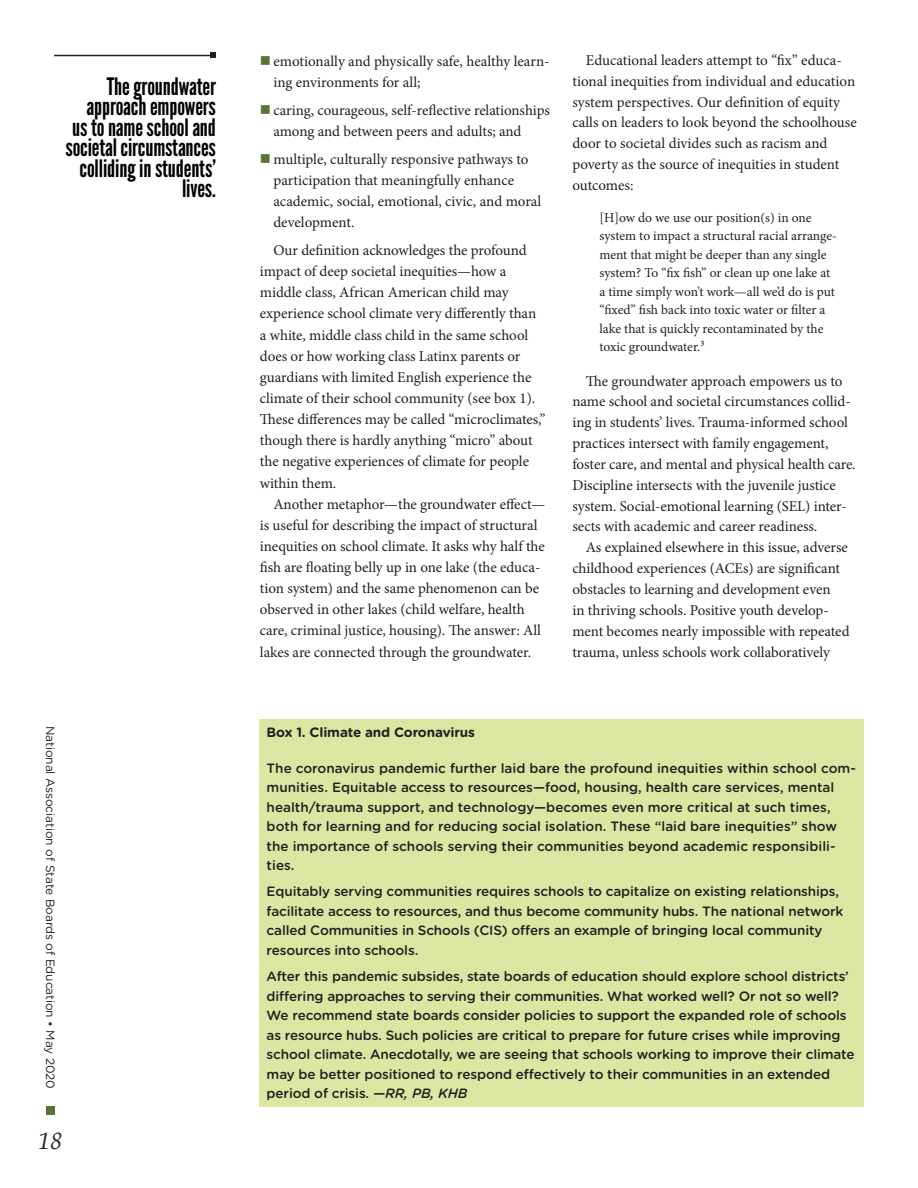
<style>
.page{position:relative;width:918px;height:1188px;background:#fff}
.page>*{position:absolute;margin:0;border:0;box-sizing:border-box;transform-origin:0 0}
.PullQuote{font:24px/20.4px "League Gothic";letter-spacing:-.005em;color:#000;text-align:right}
.t1{font:italic 24px "Palatino";color:#231f20}
.General_Content{font:15px/20.9px "Minion Pro";letter-spacing:-.005em;color:#231f20}
.Bulleted_Text-Basic{font:15px/21px "Minion Pro";color:#231f20}
.Figure_Content{font:500 13.5px/19.5px "Gotham Rounded";letter-spacing:-.01em;color:#231f20}
.Quote_inside_Text{font:13.5px/18.5px "Minion Pro";letter-spacing:-.005em;color:#231f20}
.Figure_Title_Text{font:700 13.5px "Gotham Rounded";letter-spacing:-.01em;color:#231f20}
.t2{font:12px "Gotham Rounded";letter-spacing:-.01em;color:#231f20}
.s1{color:#5a7332}
.s2{font-style:italic}
</style>
<div class="page">
<div style="left:46px;top:1106px;width:9px;height:8px;background:#5a7332"></div>
<div style="left:260px;top:719px;width:604px;height:387px;background:#d9e7a2"></div>
<hr style="left:54px;top:55px;width:159px;height:1px;background:#231f20">
<svg style="left:210px;top:52px;width:6px;height:6px"></svg>
<p class="PullQuote" style="left:65px;top:76px;width:152px">The groundwater approach empowers us to name school and societal circumstances colliding in students’ lives.</p>
<p class="t2" style="left:59px;top:726px;width:364px;rotate:90deg">National Association of State Boards of Education • May 2020</p>
<h1 class="t1" style="left:38px;top:1120px;width:25px">18</h1>
<p class="Bulleted_Text-Basic" style="left:273px;top:50px;width:278px;text-indent:-13px"><span class="s1">■</span> emotionally and physically safe, healthy learn&shy;ing environments for all;</p>
<p class="Bulleted_Text-Basic" style="left:273px;top:100px;width:278px;text-indent:-14px"><span class="s1">■</span> caring, courageous, self-reflective relationships among and between peers and adults; and</p>
<p class="Bulleted_Text-Basic" style="left:273px;top:149px;width:269px;text-indent:-14px"><span class="s1">■</span> multiple, culturally responsive pathways to participation that meaningfully enhance academic, social, emotional, civic, and moral development.</p>
<p class="General_Content" style="left:260px;top:240px;width:287px;text-indent:14px">Our definition acknowledges the profound impact of deep societal inequities—how a middle class, African American child may experience school climate very differently than a white, middle class child in the same school does or how working class Latinx parents or guardians with limited English experience the climate of their school community (see box 1).<br>These differences may be called “microclimates,” though there is hardly anything “micro” about the negative experiences of climate for people within them.</p>
<p class="General_Content" style="left:260px;top:493px;width:287px;text-indent:14px">Another metaphor—the groundwater effect— is useful for describing the impact of structural inequities on school climate. It asks why half the fish are floating belly up in one lake (the educa&shy;tion system) and the same phenomenon can be observed in other lakes (child welfare, health care, criminal justice, housing). The answer: All lakes are connected through the groundwater.</p>
<p class="General_Content" style="left:572px;top:50px;width:286px;text-indent:14px">Educational leaders attempt to “fix” educa&shy;tional inequities from individual and education system perspectives. Our definition of equity calls on leaders to look beyond the schoolhouse door to societal divides such as racism and poverty as the source of inequities in student outcomes:</p>
<p class="Quote_inside_Text" style="left:599px;top:209px;width:239px">[H]ow do we use our position(s) in one system to impact a structural racial arrange&shy;ment that might be deeper than any single system? To “fix fish” or clean up one lake at a time simply won’t work—all we’d do is put “fixed” fish back into toxic water or filter a lake that is quickly recontaminated by the toxic groundwater.3</p>
<p class="General_Content" style="left:572px;top:370px;width:285px;text-indent:14px">The groundwater approach empowers us to name school and societal circumstances collid&shy;ing in students’ lives. Trauma-informed school practices intersect with family engagement, foster care, and mental and physical health care.<br>Discipline intersects with the juvenile justice system. Social-emotional learning (SEL) inter&shy;sects with academic and career readiness.</p>
<p class="General_Content" style="left:572px;top:537px;width:279px;text-indent:14px">As explained elsewhere in this issue, adverse childhood experiences (ACEs) are significant obstacles to learning and development even<br>in thriving schools. Positive youth develop&shy;ment becomes nearly impossible with repeated trauma, unless schools work collaboratively</p>
<p class="Figure_Title_Text" style="left:267px;top:722px;width:210px">Box 1. Climate and Coronavirus</p>
<p class="Figure_Content" style="left:267px;top:758px;width:591px">The coronavirus pandemic further laid bare the profound inequities within school com&shy;munities. Equitable access to resources—food, housing, health care services, mental health/trauma support, and technology—becomes even more critical at such times, both for learning and for reducing social isolation. These “laid bare inequities” show the importance of schools serving their communities beyond academic responsibili&shy;ties.</p>
<p class="Figure_Content" style="left:267px;top:881px;width:578px">Equitably serving communities requires schools to capitalize on existing relationships, facilitate access to resources, and thus become community hubs. The national network called Communities in Schools (CIS) offers an example of bringing local community resources into schools.</p>
<p class="Figure_Content" style="left:267px;top:966px;width:589px">After this pandemic subsides, state boards of education should explore school districts’ differing approaches to serving their communities. What worked well? Or not so well?<br>We recommend state boards consider policies to support the expanded role of schools as resource hubs. Such policies are critical to prepare for future crises while improving school climate. Anecdotally, we are seeing that schools working to improve their climate may be better positioned to respond effectively to their communities in an extended period of crisis. <span class="s2">—RR, PB, KHB</span></p>
</div>
